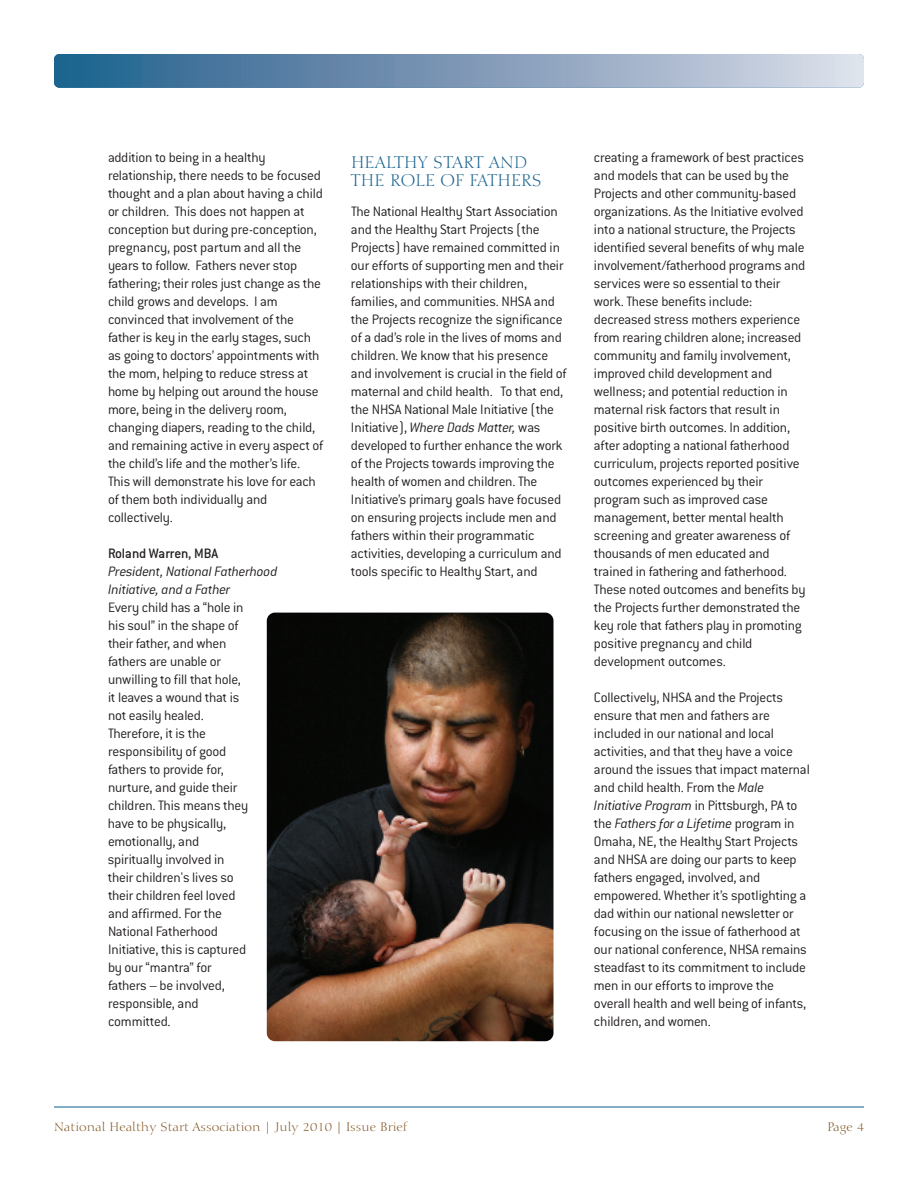
<style>
.page{position:relative;width:918px;height:1188px;background:#fff}
.page>*{position:absolute;margin:0;border:0;box-sizing:border-box;transform-origin:0 0}
.t1{font:16.5px/18px "Calligraphic 810 BT";letter-spacing:.01em;color:#1a648f}
.t2{font:300 15px/18px "Conduit ITC";letter-spacing:-.015em;color:#231f20}
.t3{font:italic 300 15px/18px "Conduit ITC";letter-spacing:-.015em;color:#231f20}
.t4{font:500 15px "Conduit ITC";letter-spacing:-.015em;color:#231f20}
.t5{font:12px "Calligraphic 810 BT";color:#7f511b}
.s1{font-style:italic}
</style>
<div class="page">
<div style="left:54px;top:54px;width:810px;height:34px;background:linear-gradient(to right,#1e5c89,#dddbe7);border-radius:5px"></div>
<hr style="left:54px;top:1106px;width:810px;height:2px;background:#5996b0">
<img style="left:267px;top:613px;width:287px;height:428px;border-radius:8px">
<p class="t2" style="left:108px;top:150px;width:217px">addition to being in a healthy relationship, there needs to be focused thought and a plan about having a child or children. This does not happen at conception but during pre-conception, pregnancy, post partum and all the years to follow. Fathers never stop fathering; their roles just change as the child grows and develops. I am convinced that involvement of the father is key in the early stages, such as going to doctors’ appointments with the mom, helping to reduce stress at home by helping out around the house more, being in the delivery room, changing diapers, reading to the child, and remaining active in every aspect of the child’s life and the mother’s life.<br>This will demonstrate his love for each of them both individually and collectively.</p>
<p class="t4" style="left:108px;top:549px;width:112px">Roland Warren, MBA</p>
<p class="t3" style="left:108px;top:564px;width:171px">President, National Fatherhood<br>Initiative, and a Father</p>
<p class="t2" style="left:108px;top:600px;width:142px">Every child has a “hole in his soul” in the shape of their father, and when fathers are unable or unwilling to fill that hole, it leaves a wound that is not easily healed.<br>Therefore, it is the responsibility of good fathers to provide for, nurture, and guide their children. This means they have to be physically, emotionally, and spiritually involved in their children's lives so their children feel loved and affirmed. For the<br>National Fatherhood<br>Initiative, this is captured by our “mantra” for fathers – be involved, responsible, and committed.</p>
<p class="t1" style="left:351px;top:155px;width:192px">HEALTHY START AND<br>THE ROLE OF FATHERS</p>
<p class="t2" style="left:351px;top:204px;width:217px">The National Healthy Start Association and the Healthy Start Projects (the Projects) have remained committed in our efforts of supporting men and their relationships with their children, families, and communities. NHSA and the Projects recognize the significance of a dad’s role in the lives of moms and children. We know that his presence and involvement is crucial in the field of maternal and child health. To that end, the NHSA National Male Initiative (the Initiative), <span class="s1">Where Dads Matter,</span> was developed to further enhance the work of the Projects towards improving the health of women and children. The Initiative’s primary goals have focused on ensuring projects include men and fathers within their programmatic activities, developing a curriculum and tools specific to Healthy Start, and</p>
<p class="t2" style="left:594px;top:150px;width:213px">creating a framework of best practices and models that can be used by the Projects and other community-based organizations. As the Initiative evolved into a national structure, the Projects identified several benefits of why male involvement/fatherhood programs and services were so essential to their work. These benefits include: decreased stress mothers experience from rearing children alone; increased community and family involvement, improved child development and wellness; and potential reduction in maternal risk factors that result in positive birth outcomes. In addition, after adopting a national fatherhood curriculum, projects reported positive outcomes experienced by their program such as improved case management, better mental health screening and greater awareness of thousands of men educated and trained in fathering and fatherhood.<br>These noted outcomes and benefits by the Projects further demonstrated the key role that fathers play in promoting positive pregnancy and child development outcomes.</p>
<p class="t2" style="left:594px;top:690px;width:217px">Collectively, NHSA and the Projects ensure that men and fathers are included in our national and local activities, and that they have a voice around the issues that impact maternal and child health. From the <span class="s1">Male Initiative Program</span> in Pittsburgh, PA to the <span class="s1">Fathers for a Lifetime</span> program in Omaha, NE, the Healthy Start Projects and NHSA are doing our parts to keep fathers engaged, involved, and empowered. Whether it’s spotlighting a dad within our national newsletter or focusing on the issue of fatherhood at our national conference, NHSA remains steadfast to its commitment to include men in our efforts to improve the overall health and well being of infants, children, and women.</p>
<p class="t5" style="left:54px;top:1122px;width:355px">National Healthy Start Association | July 2010 | Issue Brief</p>
<p class="t5" style="left:828px;top:1122px;width:38px">Page 4</p>
</div>
